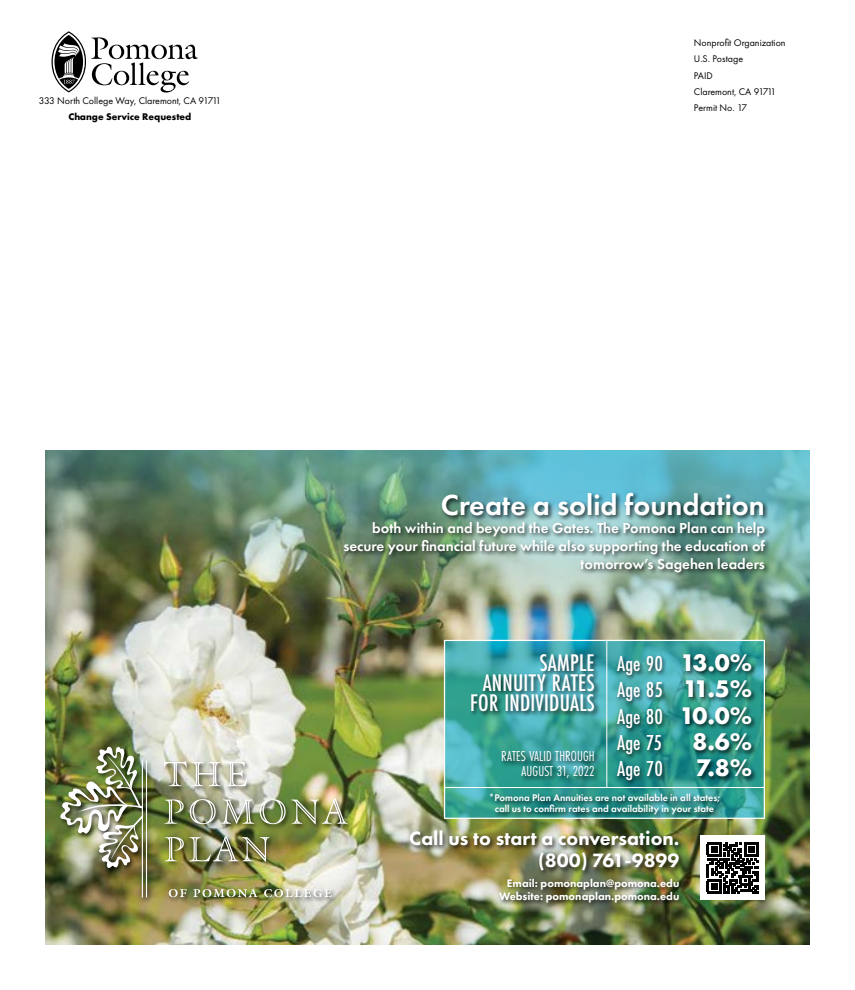
<style>
.page{position:relative;width:855px;height:990px;background:#fff}
.page>*{position:absolute;margin:0;border:0;box-sizing:border-box;transform-origin:0 0}
.t1{font:600 30px "Futura PT";color:#fff}
.t2{font:500 25px/20px "Futura PT Cond";letter-spacing:.01em;color:#fff;text-align:right}
.t3{font:700 25px "Futura PT";color:#fff}
.t4{font:500 22.5px/26.4px "Futura PT Cond";color:#fff;text-align:justify}
.t5{font:800 20px/22.5px "Futura PT";color:#fff;text-align:right}
.t6{font:600 15px/18px "Futura PT";color:#fff;text-align:right}
.t7{font:15px/15px "Futura PT Cond";letter-spacing:.01em;color:#fff;text-align:right}
.t8{font:800 11.25px/13.5px "Futura PT";color:#fff;text-align:right}
.t9{font:10px/16.2px "Futura PT";color:#000}
.t10{font:600 10px/11.2px "Futura PT";color:#fff;text-align:center}
.t11{font:700 10px "Futura PT";color:#000}
.s1{font-family:"Futura PT";font-weight:700;font-size:25px}
</style>
<div class="page">
<svg style="left:52px;top:31px;width:146px;height:62px"></svg>
<img style="left:45px;top:737px;width:765px;height:208px">
<img style="left:45px;top:450px;width:765px;height:287px">
<div style="left:58px;top:490px;width:713px;height:419px;background:#000;opacity:.75"></div>
<img style="left:164px;top:761px;width:184px;height:101px">
<hr style="left:146px;top:760px;width:1px;height:138px;background:#fff">
<img style="left:60px;top:745px;width:83px;height:124px">
<hr style="left:142px;top:760px;width:1px;height:138px;background:#fff">
<svg style="left:169px;top:889px;width:18px;height:8px"></svg>
<svg style="left:193px;top:889px;width:65px;height:8px"></svg>
<svg style="left:264px;top:889px;width:68px;height:8px"></svg>
<div style="left:700px;top:836px;width:65px;height:64px;background:#fff"></div>
<svg style="left:707px;top:842px;width:52px;height:52px"></svg>
<div style="left:711px;top:883px;width:6px;height:7px;background:#000"></div>
<p class="t9" style="left:39px;top:93px;width:184px">333 North College Way, Claremont, CA 91711</p>
<p class="t11" style="left:69px;top:110px;width:124px">Change Service Requested</p>
<p class="t9" style="left:694px;top:35px;width:93px">Nonprofit Organization<br>U.S. Postage<br>PAID<br>Claremont, CA 91711<br>Permit No. 17</p>
<h1 class="t1" style="left:441px;top:487px;width:326px">Create a solid foundation</h1>
<p class="t6" style="left:343px;top:519px;width:423px">both within and beyond the Gates. The Pomona Plan can help secure your financial future while also supporting the education of tomorrow’s Sagehen leaders</p>
<h3 class="t4" style="left:617px;top:650px;width:137px">Age 90 <span class="s1">13.0% </span>Age 85 <span class="s1">11.5% </span>Age 80 <span class="s1">10.0% </span>Age 75 <span class="s1">8.6% </span>Age 70</h3>
<h2 class="t2" style="left:470px;top:652px;width:126px">SAMPLE<br>ANNUITY RATES<br>FOR INDIVIDUALS</h2>
<p class="t7" style="left:501px;top:749px;width:95px">RATES VALID THROUGH<br>AUGUST 31, 2022</p>
<p class="t10" style="left:489px;top:792px;width:233px">*Pomona Plan Annuities are not available in all states; call us to confirm rates and availability in your state</p>
<h2 class="t3" style="left:695px;top:752px;width:58px">7.8%</h2>
<h3 class="t5" style="left:409px;top:827px;width:272px">Call us to start a conversation. (800) 761-9899</h3>
<p class="t8" style="left:499px;top:876px;width:182px">Email: pomonaplan@pomona.edu<br>Website: pomonaplan.pomona.edu</p>
</div>
